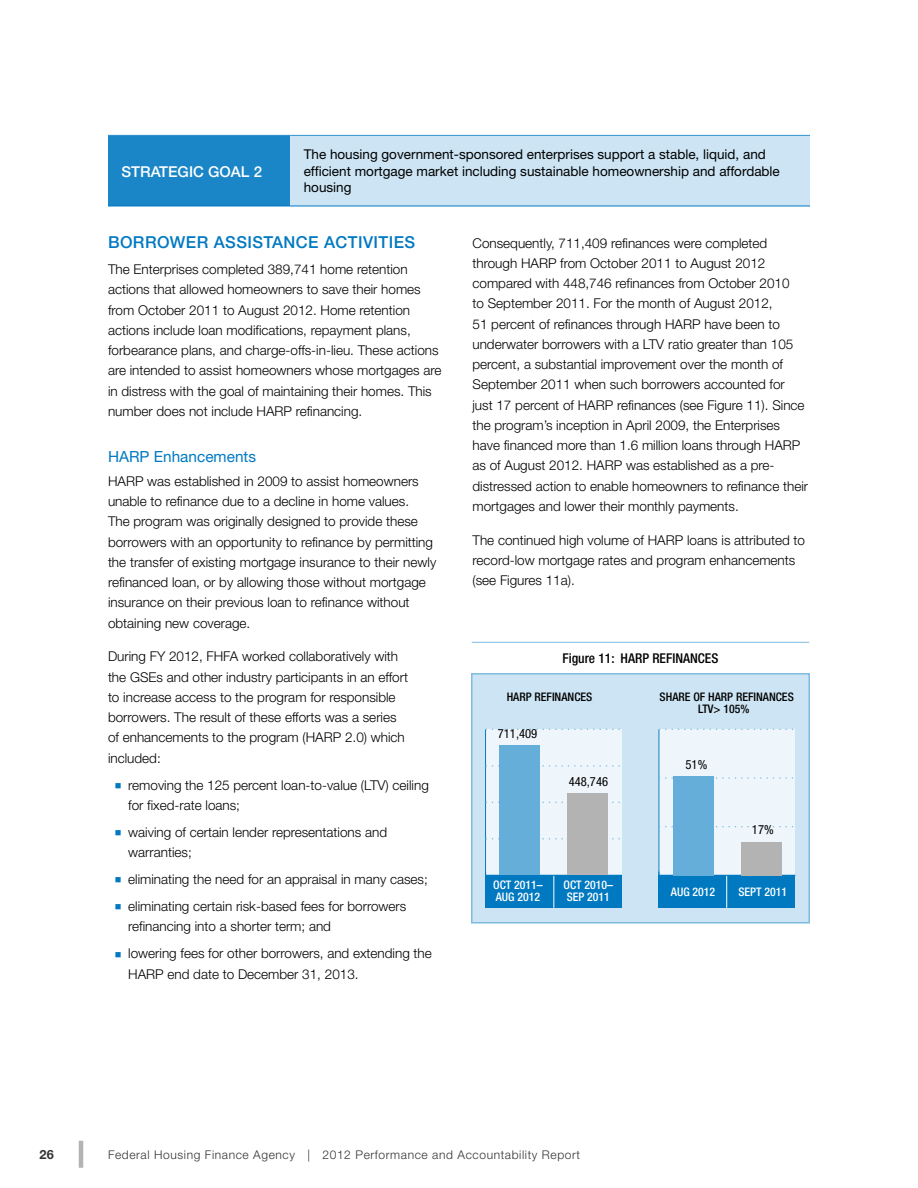
<style>
.page{position:relative;width:918px;height:1188px;background:#fff}
.page>*{position:absolute;margin:0;border:0;box-sizing:border-box;transform-origin:0 0}
.Head_-_LEVEL_1{font:500 16.5px "Helvetica Neue";letter-spacing:.025em;color:#0079c1}
.Head_-_LEVEL_2{font:15.3px "Helvetica Neue";color:#0079c1}
.T-Head_1__blue{font:500 15px "Helvetica Neue";color:#fff}
.TEXT{font:300 13.5px/20.2px "Helvetica Neue";color:#000}
.TEXT_-_before_Bullet{font:300 13.5px/20.2px "Helvetica Neue";color:#000}
.TEXT-2{font:13.5px/16.5px "Helvetica Neue";color:#000}
.Figure_Title-w_line{font:500 condensed 13.5px "Helvetica Neue";color:#000}
.t1{font:700 12.75px "Helvetica Neue";color:#333}
.t2{font:condensed 12.6px "Helvetica Neue";color:#000}
.t3{font:300 12px "Helvetica Neue";letter-spacing:.05em;color:#333}
.t4{font:500 condensed 11.85px/11.9px "Helvetica Neue";color:#fff}
.t5{font:500 condensed 11.85px/11.9px "Helvetica Neue";color:#000;text-align:center}
</style>
<div class="page">
<hr style="left:79px;top:1141px;width:4px;height:27px;background:#b3b3b3">
<div style="left:108px;top:135px;width:182px;height:71px;background:#1a86c8"></div>
<div style="left:290px;top:135px;width:520px;height:71px;background:#cce4f3"></div>
<hr style="left:108px;top:135px;width:182px;height:1px;background:#3393ce">
<hr style="left:290px;top:135px;width:520px;height:1px;background:#3393ce">
<hr style="left:108px;top:206px;width:182px;height:1px;background:#0079c1">
<hr style="left:290px;top:206px;width:520px;height:1px;background:#0079c1">
<div style="left:472px;top:674px;width:337px;height:249px;background:#cce4f3"></div>
<div style="left:486px;top:729px;width:136px;height:174px;background:#eff6fb"></div>
<div style="left:486px;top:875px;width:136px;height:32px;background:#0079c1"></div>
<div style="left:658px;top:729px;width:137px;height:174px;background:#eff6fb"></div>
<div style="left:658px;top:875px;width:137px;height:32px;background:#0079c1"></div>
<hr style="left:553px;top:875px;width:1px;height:33px;background:#fff">
<hr style="left:726px;top:875px;width:1px;height:33px;background:#fff">
<hr style="left:486px;top:875px;width:136px;height:1px;background:#0079c1">
<hr style="left:485px;top:729px;width:1px;height:146px;background:#0079c1">
<svg style="left:486px;top:838px;width:134px;height:1px"></svg>
<svg style="left:486px;top:802px;width:134px;height:1px"></svg>
<svg style="left:486px;top:765px;width:134px;height:1px"></svg>
<svg style="left:486px;top:729px;width:134px;height:1px"></svg>
<div style="left:567px;top:793px;width:41px;height:82px;background:#b3b3b3"></div>
<div style="left:499px;top:746px;width:41px;height:129px;background:#66aeda"></div>
<hr style="left:659px;top:875px;width:136px;height:1px;background:#0079c1">
<hr style="left:658px;top:729px;width:1px;height:146px;background:#0079c1">
<svg style="left:659px;top:826px;width:135px;height:1px"></svg>
<svg style="left:659px;top:777px;width:135px;height:2px"></svg>
<svg style="left:659px;top:729px;width:135px;height:1px"></svg>
<div style="left:741px;top:842px;width:41px;height:33px;background:#b3b3b3"></div>
<div style="left:673px;top:776px;width:41px;height:99px;background:#66aeda"></div>
<div style="left:471px;top:673px;width:339px;height:251px;border:2px solid #80bce0"></div>
<hr style="left:472px;top:642px;width:337px;height:1px;background:#80bce0">
<p class="T-Head_1__blue" style="left:122px;top:162px;width:142px">STRATEGIC GOAL 2</p>
<p class="TEXT-2" style="left:304px;top:146px;width:478px">The housing government-sponsored enterprises support a stable, liquid, and efficient mortgage market including sustainable homeownership and affordable housing</p>
<p class="Head_-_LEVEL_1" style="left:108px;top:232px;width:309px">BORROWER ASSISTANCE ACTIVITIES</p>
<p class="TEXT" style="left:108px;top:259px;width:335px">The Enterprises completed 389,741 home retention actions that allowed homeowners to save their homes from October 2011 to August 2012. Home retention actions include loan modifications, repayment plans, forbearance plans, and charge-offs-in-lieu. These actions are intended to assist homeowners whose mortgages are in distress with the goal of maintaining their homes. This number does not include HARP refinancing.</p>
<p class="Head_-_LEVEL_2" style="left:108px;top:448px;width:150px">HARP Enhancements</p>
<p class="TEXT" style="left:108px;top:471px;width:330px">HARP was established in 2009 to assist homeowners unable to refinance due to a decline in home values.<br>The program was originally designed to provide these borrowers with an opportunity to refinance by permitting the transfer of existing mortgage insurance to their newly refinanced loan, or by allowing those without mortgage insurance on their previous loan to refinance without obtaining new coverage.</p>
<p class="TEXT_-_before_Bullet" style="left:108px;top:646px;width:302px">During FY 2012, FHFA worked collaboratively with the GSEs and other industry participants in an effort to increase access to the program for responsible borrowers. The result of these efforts was a series of enhancements to the program (HARP 2.0) which included:</p>
<p class="TEXT" style="left:128px;top:774px;width:302px">removing the 125 percent loan-to-value (LTV) ceiling for fixed-rate loans;</p>
<p class="TEXT" style="left:128px;top:822px;width:260px">waiving of certain lender representations and warranties;</p>
<p class="TEXT" style="left:128px;top:869px;width:301px">eliminating the need for an appraisal in many cases;</p>
<p class="TEXT" style="left:128px;top:896px;width:280px">eliminating certain risk-based fees for borrowers refinancing into a shorter term; and</p>
<p class="TEXT" style="left:128px;top:943px;width:305px">lowering fees for other borrowers, and extending the<br>HARP end date to December 31, 2013.</p>
<p class="TEXT" style="left:472px;top:232px;width:337px">Consequently, 711,409 refinances were completed through HARP from October 2011 to August 2012 compared with 448,746 refinances from October 2010<br>to September 2011. For the month of August 2012,<br>51 percent of refinances through HARP have been to underwater borrowers with a LTV ratio greater than 105 percent, a substantial improvement over the month of September 2011 when such borrowers accounted for just 17 percent of HARP refinances (see Figure 11). Since the program’s inception in April 2009, the Enterprises have financed more than 1.6 million loans through HARP as of August 2012. HARP was established as a pre&shy;distressed action to enable homeowners to refinance their mortgages and lower their monthly payments.</p>
<p class="TEXT" style="left:472px;top:529px;width:334px">The continued high volume of HARP loans is attributed to record-low mortgage rates and program enhancements (see Figures 11a).</p>
<p class="Figure_Title-w_line" style="left:563px;top:650px;width:157px">Figure 11: HARP REFINANCES</p>
<p class="t5" style="left:507px;top:691px;width:87px">HARP REFINANCES</p>
<p class="t5" style="left:660px;top:691px;width:136px">SHARE OF HARP REFINANCES<br>LTV&gt; 105%</p>
<p class="t2" style="left:498px;top:726px;width:41px">711,409</p>
<p class="t2" style="left:569px;top:774px;width:41px">448,746</p>
<p class="t2" style="left:686px;top:758px;width:23px">51%</p>
<p class="t2" style="left:752px;top:822px;width:23px">17%</p>
<p class="t4" style="left:493px;top:879px;width:51px">OCT 2011–<br>AUG 2012</p>
<p class="t4" style="left:564px;top:879px;width:51px">OCT 2010–<br>SEP 2011</p>
<p class="t4" style="left:671px;top:886px;width:46px">AUG 2012</p>
<p class="t4" style="left:738px;top:886px;width:50px">SEPT 2011</p>
<p class="t1" style="left:39px;top:1147px;width:16px">26</p>
<p class="t3" style="left:108px;top:1147px;width:474px">Federal Housing Finance Agency | 2012 Performance and Accountability Report</p>
</div>
